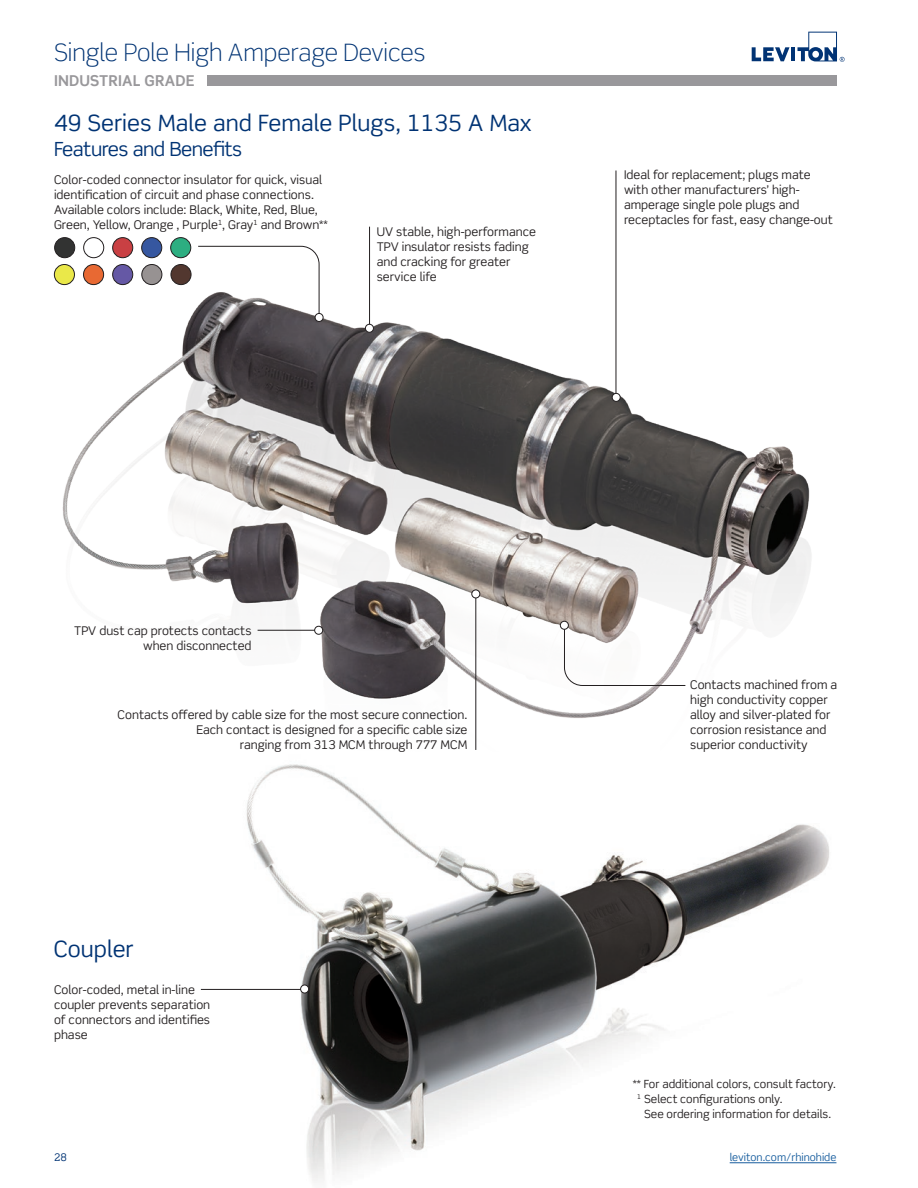
<style>
.page{position:relative;width:918px;height:1188px;background:#fff}
.page>*{position:absolute;margin:0;border:0;box-sizing:border-box;transform-origin:0 0}
.t1{font:300 24px "Scene Std";color:#013374}
.t2{font:22.5px "Scene Std";color:#013374}
.t3{font:19.5px "Scene Std";letter-spacing:-.03em;color:#013374}
.t4{font:700 15px "Scene Std";letter-spacing:.01em;color:#99989b}
.t5{font:12px/15px "Scene Std";color:#231f20}
.t6{font:11.25px/15px "Scene Std";color:#231f20}
.t7{font:10.5px "Scene Std";color:#175d9e}
.t8{font:10.5px "Scene Std";color:#013374}
</style>
<div class="page">
<svg style="left:752px;top:47px;width:38px;height:14px"></svg>
<hr style="left:791px;top:47px;width:4px;height:14px;background:#013374">
<svg style="left:798px;top:32px;width:47px;height:30px"></svg>
<div style="left:208px;top:75px;width:629px;height:11px;background:#99989b"></div>
<img style="left:56px;top:281px;width:755px;height:469px">
<img style="left:231px;top:764px;width:606px;height:417px">
<hr style="left:616px;top:171px;width:1px;height:224px;background:#231f20">
<hr style="left:369px;top:227px;width:1px;height:99px;background:#231f20">
<hr style="left:476px;top:590px;width:1px;height:160px;background:#231f20">
<hr style="left:258px;top:630px;width:60px;height:1px;background:#231f20">
<hr style="left:201px;top:989px;width:104px;height:1px;background:#231f20">
<div style="left:83px;top:237px;width:21px;height:21px;border:1px solid #231f20;border-radius:50%"></div>
<div style="left:171px;top:238px;width:20px;height:20px;background:#2dae81;border-radius:50%"></div>
<div style="left:170px;top:237px;width:21px;height:21px;border:1px solid #231f20;border-radius:50%"></div>
<div style="left:142px;top:238px;width:20px;height:20px;background:#3657a0;border-radius:50%"></div>
<div style="left:141px;top:237px;width:21px;height:21px;border:1px solid #231f20;border-radius:50%"></div>
<div style="left:55px;top:238px;width:20px;height:20px;background:#323332;border-radius:50%"></div>
<div style="left:54px;top:237px;width:21px;height:21px;border:1px solid #231f20;border-radius:50%"></div>
<div style="left:113px;top:238px;width:20px;height:20px;background:#c94043;border-radius:50%"></div>
<div style="left:112px;top:237px;width:21px;height:21px;border:1px solid #231f20;border-radius:50%"></div>
<div style="left:142px;top:264px;width:20px;height:21px;background:#979292;border-radius:50%"></div>
<div style="left:141px;top:264px;width:21px;height:21px;border:1px solid #231f20;border-radius:50%"></div>
<div style="left:84px;top:264px;width:20px;height:21px;background:#e86933;border-radius:50%"></div>
<div style="left:83px;top:264px;width:21px;height:21px;border:1px solid #231f20;border-radius:50%"></div>
<div style="left:171px;top:264px;width:20px;height:21px;background:#52372f;border-radius:50%"></div>
<div style="left:171px;top:264px;width:20px;height:21px;border:1px solid #231f20;border-radius:50%"></div>
<div style="left:113px;top:264px;width:20px;height:21px;background:#6558a5;border-radius:50%"></div>
<div style="left:112px;top:264px;width:21px;height:21px;border:1px solid #231f20;border-radius:50%"></div>
<div style="left:54px;top:264px;width:20px;height:21px;background:#eae849;border-radius:50%"></div>
<div style="left:54px;top:264px;width:21px;height:21px;border:1px solid #231f20;border-radius:50%"></div>
<svg style="left:198px;top:246px;width:121px;height:73px"></svg>
<svg style="left:564px;top:624px;width:122px;height:62px"></svg>
<div style="left:612px;top:393px;width:8px;height:8px;background:#fff;border-radius:50%"></div>
<div style="left:612px;top:393px;width:9px;height:9px;border:1px solid #231f20;border-radius:50%"></div>
<div style="left:365px;top:324px;width:8px;height:8px;background:#fff;border-radius:50%"></div>
<div style="left:365px;top:324px;width:9px;height:9px;border:1px solid #231f20;border-radius:50%"></div>
<div style="left:472px;top:590px;width:8px;height:8px;background:#fff;border-radius:50%"></div>
<div style="left:471px;top:590px;width:9px;height:8px;border:1px solid #231f20;border-radius:50%"></div>
<div style="left:560px;top:621px;width:8px;height:8px;background:#fff;border-radius:50%"></div>
<div style="left:560px;top:621px;width:9px;height:9px;border:1px solid #231f20;border-radius:50%"></div>
<div style="left:315px;top:626px;width:8px;height:8px;background:#fff;border-radius:50%"></div>
<div style="left:314px;top:626px;width:9px;height:9px;border:1px solid #231f20;border-radius:50%"></div>
<div style="left:301px;top:985px;width:8px;height:8px;background:#fff;border-radius:50%"></div>
<div style="left:300px;top:985px;width:9px;height:8px;border:1px solid #231f20;border-radius:50%"></div>
<div style="left:315px;top:313px;width:8px;height:8px;background:#fff;border-radius:50%"></div>
<div style="left:315px;top:313px;width:9px;height:9px;border:1px solid #231f20;border-radius:50%"></div>
<h1 class="t1" style="left:54px;top:38px;width:373px">Single Pole High Amperage Devices</h1>
<p class="t4" style="left:54px;top:71px;width:142px">INDUSTRIAL GRADE</p>
<p class="t2" style="left:54px;top:109px;width:479px">49 Series Male and Female Plugs, 1135 A Max</p>
<p class="t3" style="left:54px;top:137px;width:190px">Features and Benefits</p>
<p class="t5" style="left:54px;top:172px;width:276px">Color-coded connector insulator for quick, visual identification of circuit and phase connections.<br>Available colors include: Black, White, Red, Blue, Green, Yellow, Orange , Purple<sup>1</sup>, Gray<sup>1</sup> and Brown**</p>
<p class="t5" style="left:377px;top:224px;width:161px">UV stable, high-performance<br>TPV insulator resists fading and cracking for greater service life</p>
<p class="t5" style="left:624px;top:167px;width:210px">Ideal for replacement; plugs mate with other manufacturers’ high&shy;amperage single pole plugs and receptacles for fast, easy change-out</p>
<p class="t5" style="left:74px;top:623px;width:179px;text-align:right">TPV dust cap protects contacts when disconnected</p>
<p class="t5" style="left:118px;top:707px;width:351px;text-align:right">Contacts offered by cable size for the most secure connection.<br>Each contact is designed for a specific cable size<br>ranging from 313 MCM through 777 MCM</p>
<p class="t2" style="left:54px;top:935px;width:82px">Coupler</p>
<p class="t5" style="left:54px;top:982px;width:158px">Color-coded, metal in-line coupler prevents separation of connectors and identifies phase</p>
<p class="t5" style="left:690px;top:677px;width:149px">Contacts machined from a high conductivity copper alloy and silver-plated for corrosion resistance and superior conductivity</p>
<p class="t6" style="left:633px;top:1076px;width:205px">** For additional colors, consult factory.</p>
<p class="t6" style="left:644px;top:1091px;width:189px;text-indent:-7px"><sup>1</sup> Select configurations only.<br>See ordering information for details.</p>
<p class="t8" style="left:54px;top:1151px;width:14px">28</p>
<p class="t7" style="left:730px;top:1151px;width:108px">leviton.com/rhinohide</p>
</div>
